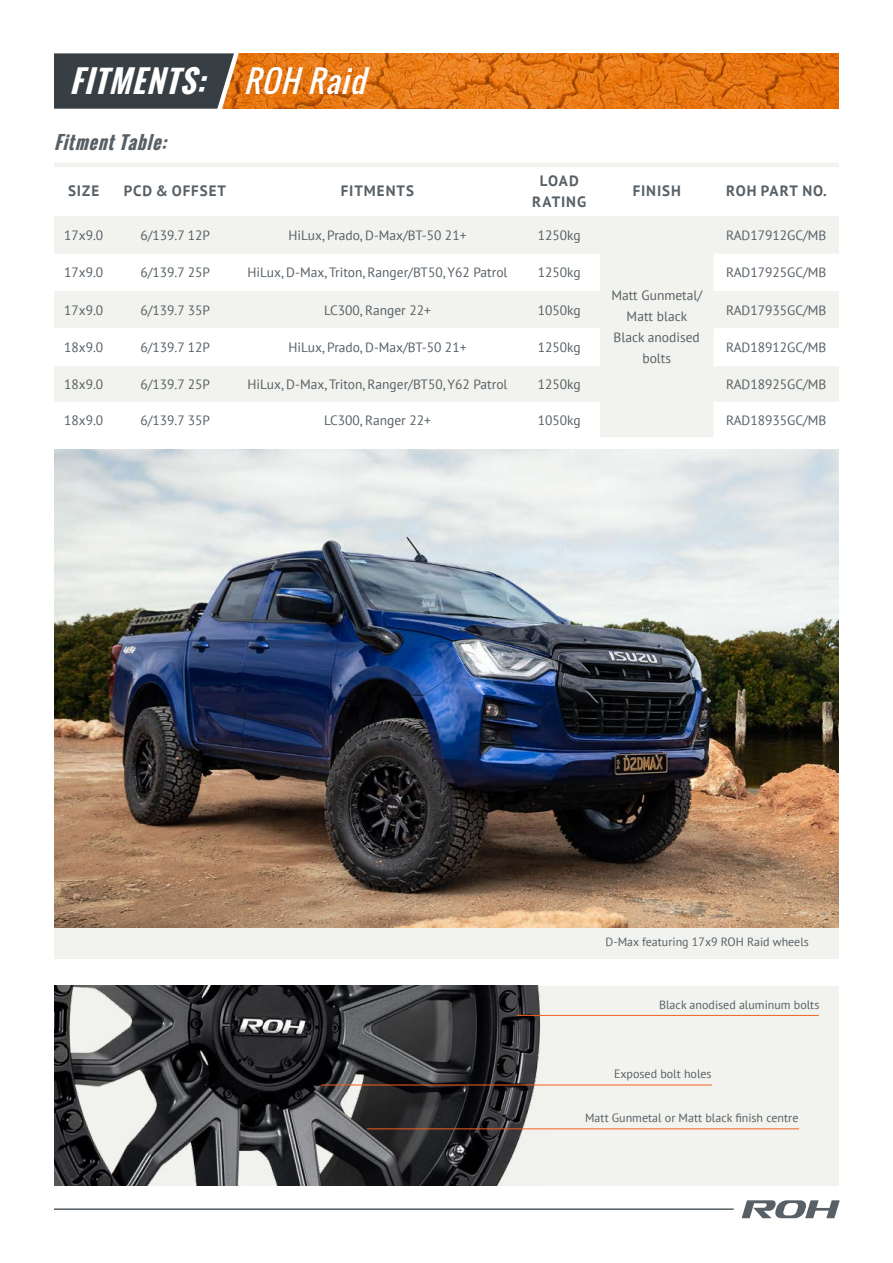
<style>
.page{position:relative;width:893px;height:1263px;background:#fff}
.page>*{position:absolute;margin:0;border:0;box-sizing:border-box;transform-origin:0 0}
.t1{font:italic 700 30px "Oswald";color:#fff}
.t2{font:italic 700 18px "Oswald";color:#576066}
.t3{font:700 15px/21px "PT Sans";letter-spacing:.065em;color:#576066;text-align:center}
.t4{font:13.5px/21px "PT Sans";color:#576066;text-align:center}
.t5{font:12px "PT Sans";color:#576066}
.s1{font-weight:400}
</style>
<div class="page">
<hr style="left:54px;top:1208px;width:680px;height:2px;background:#576066">
<svg style="left:742px;top:1200px;width:98px;height:19px"></svg>
<img style="left:243px;top:53px;width:596px;height:56px">
<svg style="left:54px;top:53px;width:189px;height:56px;background:#494847"></svg>
<div style="left:54px;top:450px;width:785px;height:509px;background:#f2f3ee"></div>
<div style="left:54px;top:986px;width:785px;height:199px;background:#f2f3ee"></div>
<img style="left:54px;top:986px;width:491px;height:199px">
<hr style="left:367px;top:1128px;width:432px;height:1px;background:#f16122">
<hr style="left:517px;top:1015px;width:302px;height:1px;background:#f16122">
<hr style="left:321px;top:1084px;width:391px;height:1px;background:#f16122">
<img style="left:54px;top:450px;width:785px;height:477px">
<svg style="left:54px;top:216px;width:785px;height:221px;fill:#f2f3ee"></svg>
<hr style="left:54px;top:163px;width:59px;height:4px;background:#f2f3ee">
<hr style="left:113px;top:163px;width:123px;height:4px;background:#f2f3ee">
<hr style="left:236px;top:163px;width:282px;height:4px;background:#f2f3ee">
<hr style="left:518px;top:163px;width:82px;height:4px;background:#f2f3ee">
<hr style="left:600px;top:163px;width:113px;height:4px;background:#f2f3ee">
<hr style="left:713px;top:163px;width:126px;height:4px;background:#f2f3ee">
<h1 class="t1" style="left:70px;top:59px;width:308px">FITMENTS: <span class="s1">ROH Raid</span></h1>
<h2 class="t2" style="left:54px;top:129px;width:120px">FitmentTable:</h2>
<p class="t3" style="left:68px;top:180px;width:33px">SIZE</p>
<p class="t3" style="left:124px;top:180px;width:104px">PCD &amp; OFFSET</p>
<p class="t3" style="left:341px;top:180px;width:75px">FITMENTS</p>
<p class="t3" style="left:532px;top:170px;width:56px">LOAD<br>RATING</p>
<p class="t3" style="left:633px;top:180px;width:50px">FINISH</p>
<p class="t3" style="left:726px;top:180px;width:102px">ROH PART NO.</p>
<p class="t4" style="left:64px;top:224px;width:41px">17x9.0</p>
<p class="t4" style="left:140px;top:224px;width:71px">6/139.7 12P</p>
<p class="t4" style="left:288px;top:224px;width:180px">HiLux, Prado, D-Max/BT-50 21+</p>
<p class="t4" style="left:538px;top:224px;width:44px">1250kg</p>
<p class="t4" style="left:726px;top:224px;width:102px">RAD17912GC/MB</p>
<p class="t4" style="left:64px;top:262px;width:41px">17x9.0</p>
<p class="t4" style="left:140px;top:262px;width:71px">6/139.7 25P</p>
<p class="t4" style="left:247px;top:262px;width:261px">HiLux, D-Max, Triton, Ranger/BT50, Y62 Patrol</p>
<p class="t4" style="left:538px;top:262px;width:44px">1250kg</p>
<p class="t4" style="left:726px;top:262px;width:102px">RAD17925GC/MB</p>
<p class="t4" style="left:64px;top:299px;width:41px">17x9.0</p>
<p class="t4" style="left:140px;top:299px;width:71px">6/139.7 35P</p>
<p class="t4" style="left:324px;top:299px;width:108px">LC300, Ranger 22+</p>
<p class="t4" style="left:538px;top:299px;width:44px">1050kg</p>
<p class="t4" style="left:726px;top:299px;width:102px">RAD17935GC/MB</p>
<p class="t4" style="left:64px;top:337px;width:41px">18x9.0</p>
<p class="t4" style="left:140px;top:337px;width:71px">6/139.7 12P</p>
<p class="t4" style="left:288px;top:337px;width:180px">HiLux, Prado, D-Max/BT-50 21+</p>
<p class="t4" style="left:538px;top:337px;width:44px">1250kg</p>
<p class="t4" style="left:726px;top:337px;width:102px">RAD18912GC/MB</p>
<p class="t4" style="left:64px;top:373px;width:41px">18x9.0</p>
<p class="t4" style="left:140px;top:373px;width:71px">6/139.7 25P</p>
<p class="t4" style="left:247px;top:373px;width:261px">HiLux, D-Max, Triton, Ranger/BT50, Y62 Patrol</p>
<p class="t4" style="left:538px;top:373px;width:44px">1250kg</p>
<p class="t4" style="left:726px;top:373px;width:102px">RAD18925GC/MB</p>
<p class="t4" style="left:64px;top:409px;width:41px">18x9.0</p>
<p class="t4" style="left:140px;top:409px;width:71px">6/139.7 35P</p>
<p class="t4" style="left:324px;top:409px;width:108px">LC300, Ranger 22+</p>
<p class="t4" style="left:538px;top:409px;width:44px">1050kg</p>
<p class="t4" style="left:726px;top:409px;width:102px">RAD18935GC/MB</p>
<p class="t4" style="left:611px;top:285px;width:92px">Matt Gunmetal/<br>Matt black<br>Black anodised bolts</p>
<p class="t5" style="left:605px;top:934px;width:205px">D-Max featuring 17x9 ROH Raid wheels</p>
<p class="t5" style="left:659px;top:997px;width:162px">Black anodised aluminum bolts</p>
<p class="t5" style="left:614px;top:1066px;width:99px">Exposed bolt holes</p>
<p class="t5" style="left:585px;top:1110px;width:215px">Matt Gunmetal or Matt black finish centre</p>
</div>
